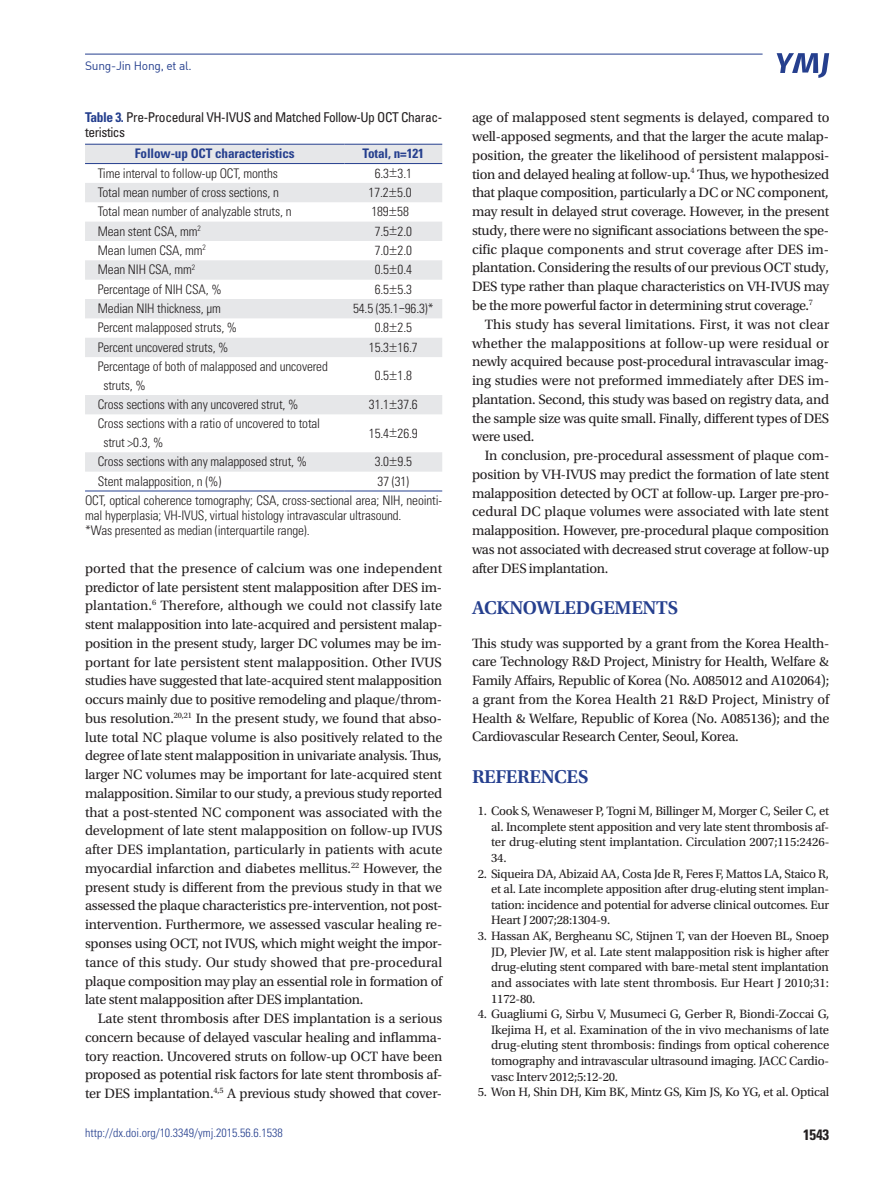
<style>
.page{position:relative;width:893px;height:1191px;background:#fff}
.page>*{position:absolute;margin:0;border:0;box-sizing:border-box;transform-origin:0 0}
.t1{font:600 19.5px "Utopia Std";letter-spacing:-.02em;color:#253f8e}
.t2{font:700 condensed 15px "Univers LT Std";color:#231f20}
.t3{font:14.25px/18.8px "Utopia Std";letter-spacing:-.02em;color:#231f20;text-align:justify}
.t4{font:condensed 13.5px/15px "Univers LT Std";letter-spacing:-.03em;color:#231f20}
.t5{font:300 condensed 13.2px/18.8px "Univers LT Std";letter-spacing:-.01em;color:#231f20}
.t6{font:700 condensed 13.2px "Univers LT Std";letter-spacing:-.01em;color:#253f8e}
.t7{font:12.75px/15.6px "Utopia Std";letter-spacing:-.02em;color:#231f20;text-align:justify}
.t8{font:300 condensed 12px "Univers LT Std";color:#253f8e}
.t9{font:12px "Dinreg";letter-spacing:-.02em;color:#253f8e}
.s1{font-weight:700;color:#253f8e}
.s2{font-family:"Garamond";font-weight:400;font-stretch:normal}
.s3{font-family:"Utopia Std";font-weight:400;font-stretch:normal}
</style>
<div class="page">
<svg style="left:777px;top:53px;width:52px;height:25px"></svg>
<hr style="left:85px;top:54px;width:678px;height:1px;background:#253f8e">
<svg style="left:85px;top:145px;width:357px;height:326px"></svg>
<hr style="left:85px;top:491px;width:259px;height:1px;background:#253f8e">
<hr style="left:344px;top:491px;width:98px;height:1px;background:#253f8e">
<hr style="left:85px;top:144px;width:259px;height:1px;background:#253f8e">
<hr style="left:344px;top:144px;width:98px;height:1px;background:#253f8e">
<hr style="left:85px;top:163px;width:259px;height:1px;background:#253f8e">
<hr style="left:344px;top:163px;width:98px;height:1px;background:#253f8e">
<p class="t9" style="left:85px;top:58px;width:108px">Sung-Jin Hong, et al.</p>
<p class="t4" style="left:85px;top:109px;width:359px"><span class="s1">Table 3.</span> Pre-Procedural VH-IVUS and Matched Follow-Up OCT Charac&shy;teristics</p>
<p class="t6" style="left:135px;top:145px;width:161px">Follow-up OCT characteristics</p>
<p class="t6" style="left:363px;top:145px;width:63px">Total, n=121</p>
<p class="t5" style="left:98px;top:164px;width:182px">Time interval to follow-up OCT, months</p>
<p class="t5" style="left:375px;top:164px;width:39px">6.3<span class="s2">±</span>3.1</p>
<p class="t5" style="left:98px;top:183px;width:183px">Total mean number of cross sections, n</p>
<p class="t5" style="left:369px;top:183px;width:45px">17.2<span class="s2">±</span>5.0</p>
<p class="t5" style="left:98px;top:202px;width:195px">Total mean number of analyzable struts, n</p>
<p class="t5" style="left:371px;top:202px;width:39px">189<span class="s2">±</span>58</p>
<p class="t5" style="left:98px;top:222px;width:104px">Mean stent CSA, mm<sup>2</sup></p>
<p class="t5" style="left:375px;top:222px;width:39px">7.5<span class="s2">±</span>2.0</p>
<p class="t5" style="left:98px;top:241px;width:110px">Mean lumen CSA, mm<sup>2</sup></p>
<p class="t5" style="left:375px;top:241px;width:39px">7.0<span class="s2">±</span>2.0</p>
<p class="t5" style="left:98px;top:260px;width:99px">Mean NIH CSA, mm<sup>2</sup></p>
<p class="t5" style="left:375px;top:260px;width:39px">0.5<span class="s2">±</span>0.4</p>
<p class="t5" style="left:98px;top:280px;width:125px">Percentage of NIH CSA, %</p>
<p class="t5" style="left:375px;top:280px;width:39px">6.5<span class="s2">±</span>5.3</p>
<p class="t5" style="left:98px;top:299px;width:125px">Median NIH thickness, μm</p>
<p class="t5" style="left:353px;top:299px;width:82px">54.5 (35.1<span class="s3">–</span>96.3)*</p>
<p class="t5" style="left:98px;top:318px;width:141px">Percent malapposed struts, %</p>
<p class="t5" style="left:375px;top:318px;width:39px">0.8<span class="s2">±</span>2.5</p>
<p class="t5" style="left:98px;top:338px;width:132px">Percent uncovered struts, %</p>
<p class="t5" style="left:369px;top:338px;width:50px">15.3<span class="s2">±</span>16.7</p>
<p class="t5" style="left:103px;top:357px;width:226px;text-indent:-6px">Percentage of both of malapposed and uncovered struts, %</p>
<p class="t5" style="left:375px;top:366px;width:39px">0.5<span class="s2">±</span>1.8</p>
<p class="t5" style="left:98px;top:395px;width:202px">Cross sections with any uncovered strut, %</p>
<p class="t5" style="left:369px;top:395px;width:50px">31.1<span class="s2">±</span>37.6</p>
<p class="t5" style="left:103px;top:414px;width:218px;text-indent:-6px">Cross sections with a ratio of uncovered to total strut &gt;0.3, %</p>
<p class="t5" style="left:369px;top:424px;width:50px">15.4<span class="s2">±</span>26.9</p>
<p class="t5" style="left:98px;top:452px;width:211px">Cross sections with any malapposed strut, %</p>
<p class="t5" style="left:375px;top:452px;width:39px">3.0<span class="s2">±</span>9.5</p>
<p class="t5" style="left:98px;top:471px;width:125px">Stent malapposition, n (%)</p>
<p class="t5" style="left:85px;top:471px;width:359px;line-height:19.6px;text-indent:293px">37 (31)<br>OCT, optical coherence tomography; CSA, cross-sectional area; NIH, neointi-</p>
<p class="t5" style="left:85px;top:508px;width:318px;line-height:15px">mal hyperplasia; VH-IVUS, virtual histology intravascular ultrasound. *Was presented as median (interquartile range).</p>
<p class="t3" style="left:85px;top:559px;width:359px">ported that the presence of calcium was one independent predictor of late persistent stent malapposition after DES im&shy;plantation.<sup>6</sup> Therefore, although we could not classify late stent malapposition into late-acquired and persistent malap&shy;position in the present study, larger DC volumes may be im&shy;portant for late persistent stent malapposition. Other IVUS studies have suggested that late-acquired stent malapposition occurs mainly due to positive remodeling and plaque/throm&shy;bus resolution.<sup>20,21</sup> In the present study, we found that abso&shy;lute total NC plaque volume is also positively related to the degree of late stent malapposition in univariate analysis. Thus, larger NC volumes may be important for late-acquired stent malapposition. Similar to our study, a previous study reported that a post-stented NC component was associated with the development of late stent malapposition on follow-up IVUS after DES implantation, particularly in patients with acute myocardial infarction and diabetes mellitus.<sup>22</sup> However, the present study is different from the previous study in that we assessed the plaque characteristics pre-intervention, not post&shy;intervention. Furthermore, we assessed vascular healing re&shy;sponses using OCT, not IVUS, which might weight the impor&shy;tance of this study. Our study showed that pre-procedural plaque composition may play an essential role in formation of late stent malapposition after DES implantation.</p>
<p class="t3" style="left:85px;top:1009px;width:359px;text-indent:13px">Late stent thrombosis after DES implantation is a serious concern because of delayed vascular healing and inflamma&shy;tory reaction. Uncovered struts on follow-up OCT have been proposed as potential risk factors for late stent thrombosis af&shy;ter DES implantation.<sup>4,5</sup> A previous study showed that cover-</p>
<p class="t3" style="left:472px;top:109px;width:359px">age of malapposed stent segments is delayed, compared to well-apposed segments, and that the larger the acute malap&shy;position, the greater the likelihood of persistent malapposi&shy;tion and delayed healing at follow-up.<sup>4</sup> Thus, we hypothesized that plaque composition, particularly a DC or NC component, may result in delayed strut coverage. However, in the present study, there were no significant associations between the spe&shy;cific plaque components and strut coverage after DES im&shy;plantation. Considering the results of our previous OCT study, DES type rather than plaque characteristics on VH-IVUS may be the more powerful factor in determining strut coverage.<sup>7</sup></p>
<p class="t3" style="left:472px;top:315px;width:359px;text-indent:13px">This study has several limitations. First, it was not clear whether the malappositions at follow-up were residual or newly acquired because post-procedural intravascular imag&shy;ing studies were not preformed immediately after DES im&shy;plantation. Second, this study was based on registry data, and the sample size was quite small. Finally, different types of DES were used.</p>
<p class="t3" style="left:472px;top:446px;width:359px;text-indent:13px">In conclusion, pre-procedural assessment of plaque com&shy;position by VH-IVUS may predict the formation of late stent malapposition detected by OCT at follow-up. Larger pre-pro&shy;cedural DC plaque volumes were associated with late stent malapposition. However, pre-procedural plaque composition was not associated with decreased strut coverage at follow-up after DES implantation.</p>
<h1 class="t1" style="left:472px;top:597px;width:208px">ACKNOWLEDGEMENTS</h1>
<p class="t3" style="left:472px;top:634px;width:359px">This study was supported by a grant from the Korea Health&shy;care Technology R&amp;D Project, Ministry for Health, Welfare &amp; Family Affairs, Republic of Korea (No. A085012 and A102064); a grant from the Korea Health 21 R&amp;D Project, Ministry of Health &amp; Welfare, Republic of Korea (No. A085136); and the Cardiovascular Research Center, Seoul, Korea.</p>
<h1 class="t1" style="left:472px;top:766px;width:118px">REFERENCES</h1>
<p class="t7" style="left:491px;top:803px;width:340px;text-indent:-13px">1. Cook S, Wenaweser P, Togni M, Billinger M, Morger C, Seiler C, et al. Incomplete stent apposition and very late stent thrombosis af&shy;ter drug-eluting stent implantation. Circulation 2007;115:2426- 34.</p>
<p class="t7" style="left:491px;top:866px;width:340px;text-indent:-13px">2. Siqueira DA, Abizaid AA, Costa Jde R, Feres F, Mattos LA, Staico R, et al. Late incomplete apposition after drug-eluting stent implan&shy;tation: incidence and potential for adverse clinical outcomes. Eur Heart J 2007;28:1304-9.</p>
<p class="t7" style="left:491px;top:928px;width:340px;text-indent:-13px">3. Hassan AK, Bergheanu SC, Stijnen T, van der Hoeven BL, Snoep JD, Plevier JW, et al. Late stent malapposition risk is higher after drug-eluting stent compared with bare-metal stent implantation and associates with late stent thrombosis. Eur Heart J 2010;31:<br>1172-80.</p>
<p class="t7" style="left:491px;top:1006px;width:340px;text-indent:-13px">4. Guagliumi G, Sirbu V, Musumeci G, Gerber R, Biondi-Zoccai G, Ikejima H, et al. Examination of the in vivo mechanisms of late drug-eluting stent thrombosis: findings from optical coherence tomography and intravascular ultrasound imaging. JACC Cardio&shy;vasc Interv 2012;5:12-20.</p>
<p class="t7" style="left:478px;top:1084px;width:353px">5. Won H, Shin DH, Kim BK, Mintz GS, Kim JS, Ko YG, et al. Optical</p>
<p class="t8" style="left:85px;top:1125px;width:199px">http://dx.doi.org/10.3349/ymj.2015.56.6.1538</p>
<p class="t2" style="left:803px;top:1125px;width:28px">1543</p>
</div>
